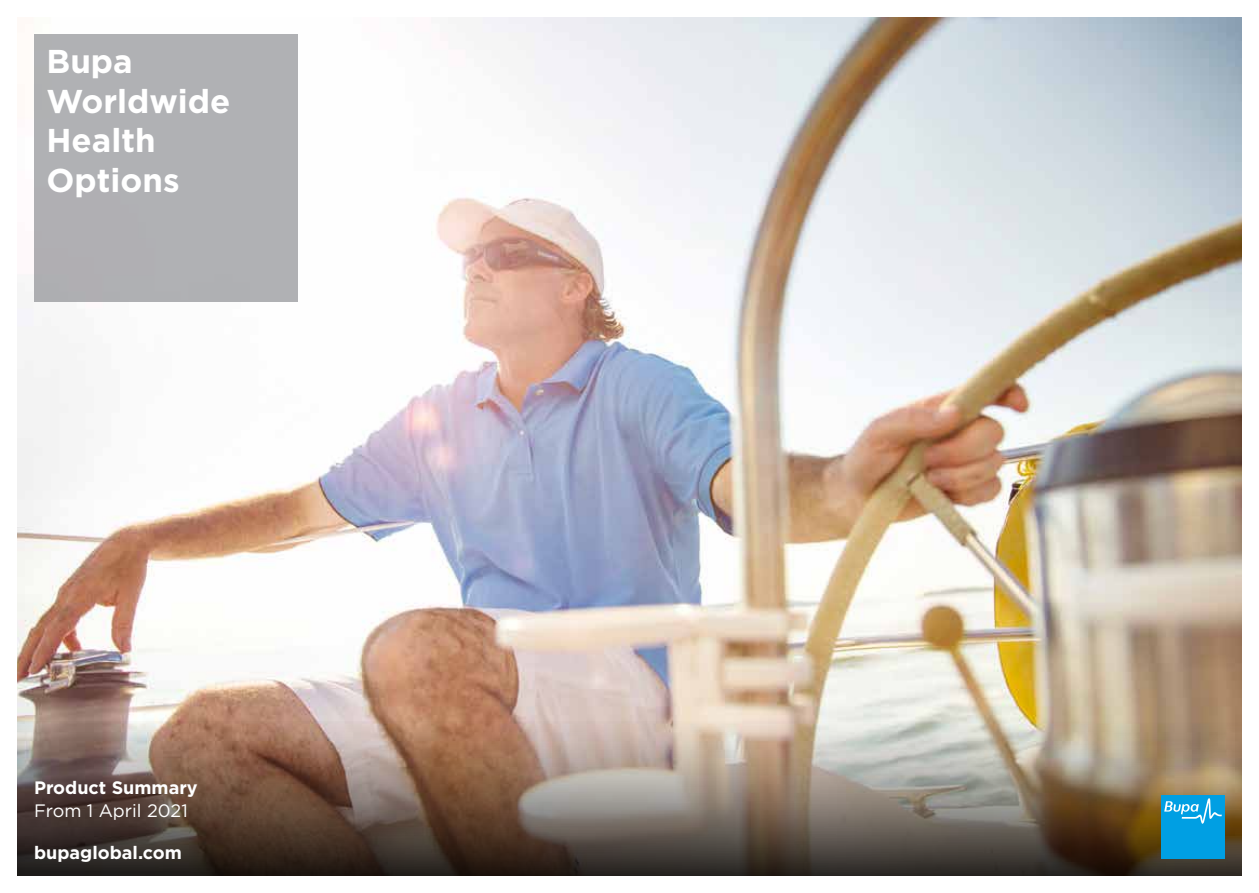
<style>
.page{position:relative;width:1259px;height:893px;background:#fff}
.page>*{position:absolute;margin:0;border:0;box-sizing:border-box;transform-origin:0 0}
.t1{font:700 33px/39.6px "Gotham";color:#fff}
.t2{font:700 18px "Gotham";color:#fff}
.t3{font:18px "Gotham";color:#fff}
</style>
<div class="page">
<img style="left:17px;top:17px;width:1225px;height:704px">
<img style="left:17px;top:721px;width:1225px;height:155px">
<div style="left:1161px;top:795px;width:64px;height:64px;background:#009fe3"></div>
<svg style="left:1164px;top:798px;width:57px;height:26px"></svg>
<div style="left:34px;top:34px;width:264px;height:267px;background:#b0b1b4"></div>
<h1 class="t1" style="left:47px;top:41px;width:185px">Bupa<br>Worldwide<br>Health<br>Options</h1>
<p class="t2" style="left:34px;top:776px;width:165px">Product Summary</p>
<p class="t3" style="left:34px;top:799px;width:155px">From 1 April 2021</p>
<p class="t2" style="left:34px;top:841px;width:149px">bupaglobal.com</p>
</div>
